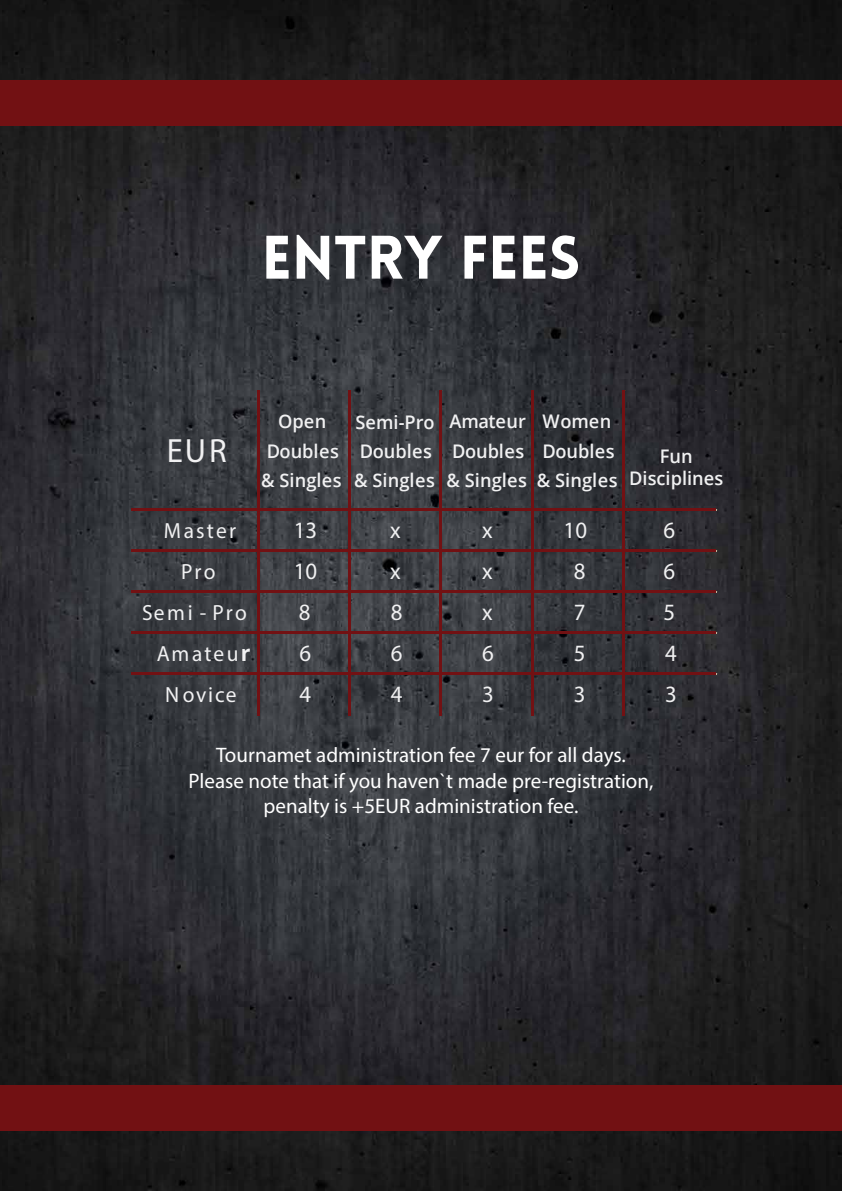
<style>
.page{position:relative;width:842px;height:1191px;background:#fff}
.page>*{position:absolute;margin:0;border:0;box-sizing:border-box;transform-origin:0 0}
.t1{font:900 60px "Lovelo";color:#fff}
.t2{font:33.7px "Myriad Pro";color:#f1f1f2}
.t3{font:23.4px "Myriad Pro";color:#f1f1f2}
.t4{font:22px "Myriad Pro";letter-spacing:.095em;color:#f1f1f2}
.t5{font:21px/25.2px "Myriad Pro";color:#fff;text-align:center}
.t6{font:600 18.7px/29.3px "Open Sans";color:#f1f1f2;text-align:center}
.s1{font-family:"Open Sans";font-weight:700}
</style>
<div class="page">
<img style="left:0;top:0;width:842px;height:1191px">
<div style="left:0;top:1084px;width:841px;height:46px;background:#721113"></div>
<div style="left:0;top:80px;width:841px;height:46px;background:#721113"></div>
<hr style="left:131px;top:507px;width:585px;height:3px;background:#721113">
<hr style="left:131px;top:548px;width:585px;height:3px;background:#721113">
<hr style="left:131px;top:589px;width:585px;height:3px;background:#721113">
<hr style="left:131px;top:630px;width:585px;height:3px;background:#721113">
<hr style="left:131px;top:671px;width:585px;height:3px;background:#721113">
<hr style="left:257px;top:390px;width:3px;height:325px;background:#721113">
<hr style="left:348px;top:390px;width:3px;height:325px;background:#721113">
<hr style="left:439px;top:390px;width:3px;height:325px;background:#721113">
<hr style="left:531px;top:390px;width:3px;height:325px;background:#721113">
<hr style="left:622px;top:390px;width:3px;height:325px;background:#721113">
<h1 class="t1" style="left:262px;top:220px;width:320px">ENTRY FEES</h1>
<h2 class="t2" style="left:167px;top:430px;width:62px">EUR</h2>
<p class="t6" style="left:354px;top:407px;width:82px">Semi-Pro<br>Doubles &amp; Singles</p>
<p class="t6" style="left:261px;top:406px;width:82px">Open<br>Doubles &amp; Singles</p>
<p class="t6" style="left:537px;top:406px;width:82px">Women<br>Doubles &amp; Singles</p>
<p class="t6" style="left:446px;top:407px;width:82px">Amateur<br>Doubles &amp; Singles</p>
<p class="t6" style="left:629px;top:445px;width:96px;line-height:21.9px">Fun<br>Disciplines</p>
<p class="t4" style="left:164px;top:517px;width:74px">Master</p>
<p class="t4" style="left:181px;top:558px;width:36px">Pro</p>
<p class="t4" style="left:142px;top:599px;width:106px">Semi - Pro</p>
<p class="t4" style="left:157px;top:640px;width:95px">Amateu<span class="s1">r</span></p>
<p class="t4" style="left:165px;top:681px;width:73px">Novice</p>
<p class="t3" style="left:294px;top:516px;width:25px">13</p>
<p class="t3" style="left:390px;top:516px;width:12px">x</p>
<p class="t3" style="left:482px;top:516px;width:12px">x</p>
<p class="t3" style="left:564px;top:516px;width:25px">10</p>
<p class="t3" style="left:664px;top:516px;width:13px">6</p>
<p class="t3" style="left:294px;top:557px;width:25px">10</p>
<p class="t3" style="left:390px;top:557px;width:12px">x</p>
<p class="t3" style="left:482px;top:557px;width:12px">x</p>
<p class="t3" style="left:574px;top:557px;width:13px">8</p>
<p class="t3" style="left:664px;top:557px;width:13px">6</p>
<p class="t3" style="left:299px;top:598px;width:13px">8</p>
<p class="t3" style="left:391px;top:598px;width:13px">8</p>
<p class="t3" style="left:482px;top:598px;width:12px">x</p>
<p class="t3" style="left:574px;top:598px;width:13px">7</p>
<p class="t3" style="left:664px;top:598px;width:13px">5</p>
<p class="t3" style="left:300px;top:639px;width:13px">6</p>
<p class="t3" style="left:391px;top:639px;width:13px">6</p>
<p class="t3" style="left:482px;top:639px;width:13px">6</p>
<p class="t3" style="left:574px;top:639px;width:13px">5</p>
<p class="t3" style="left:665px;top:639px;width:13px">4</p>
<p class="t3" style="left:300px;top:680px;width:13px">4</p>
<p class="t3" style="left:391px;top:680px;width:13px">4</p>
<p class="t3" style="left:482px;top:680px;width:13px">3</p>
<p class="t3" style="left:574px;top:680px;width:13px">3</p>
<p class="t3" style="left:665px;top:680px;width:13px">3</p>
<p class="t5" style="left:189px;top:742px;width:466px">Tournamet administration fee 7 eur for all days.<br>Please note that if you haven`t made pre-registration, penalty is +5EUR administration fee.</p>
</div>
